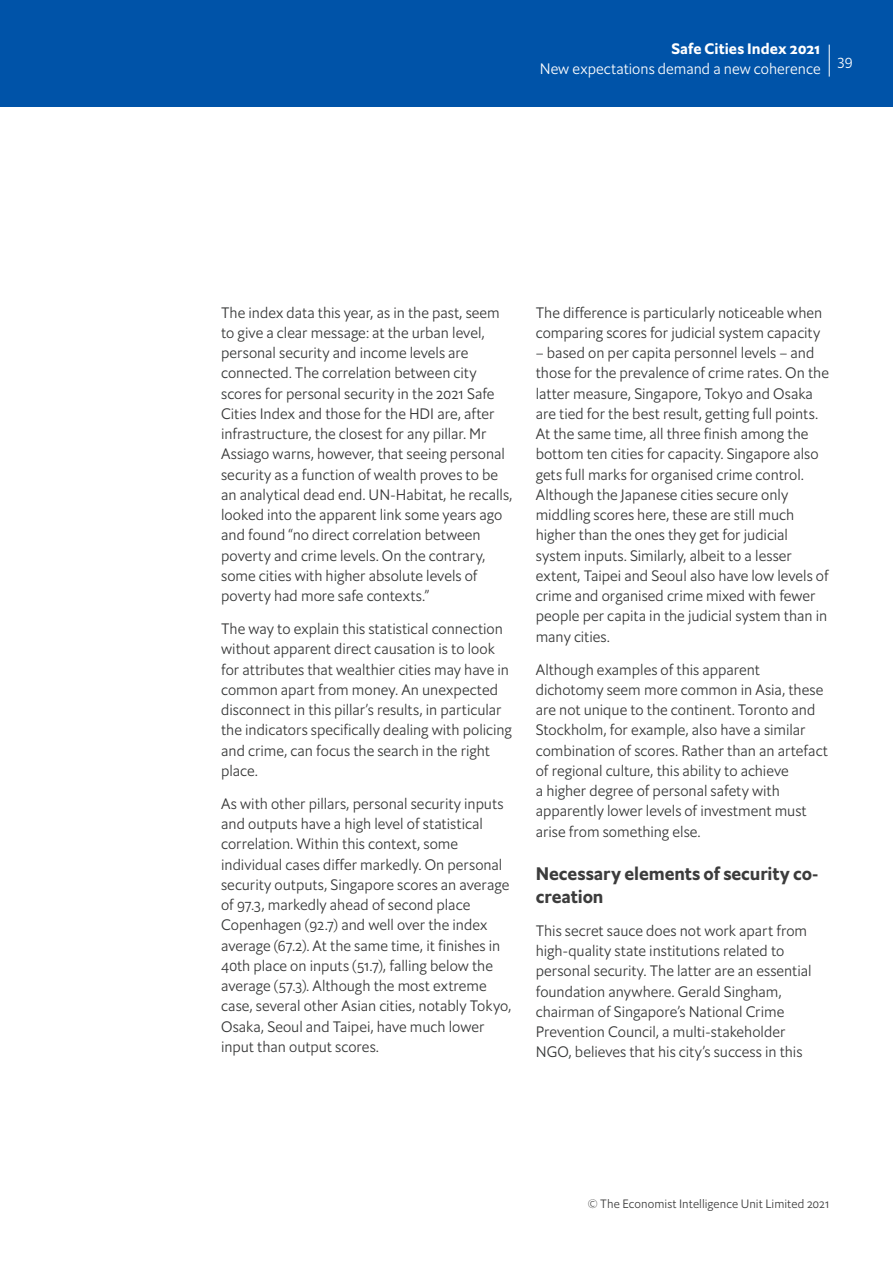
<style>
.page{position:relative;width:893px;height:1263px;background:#fff}
.page>*{position:absolute;margin:0;border:0;box-sizing:border-box;transform-origin:0 0}
.t1{font:700 18px/22.5px "Econ Sans OS";color:#3c3c3c}
.t2{font:300 15px/20.2px "Econ Sans OS";color:#363737}
.t3{font:300 15px "Econ Sans OS";letter-spacing:.005em;color:#fff}
.t4{font:700 15px "Econ Sans OS";letter-spacing:.005em;color:#fff}
.t5{font:300 12px "Econ Sans OS";letter-spacing:.01em;color:#3c3c3c}
</style>
<div class="page">
<div style="left:0;top:0;width:893px;height:106px;background:#0053a8"></div>
<hr style="left:829px;top:45px;width:1px;height:32px;background:#fff">
<p class="t4" style="left:671px;top:39px;width:151px">Safe Cities Index 2021</p>
<p class="t3" style="left:540px;top:59px;width:282px">New expectations demand a new coherence</p>
<p class="t3" style="left:837px;top:51px;width:16px">39</p>
<p class="t2" style="left:221px;top:302px;width:293px">The index data this year, as in the past, seem to give a clear message: at the urban level, personal security and income levels are connected. The correlation between city scores for personal security in the 2021 Safe Cities Index and those for the HDI are, after infrastructure, the closest for any pillar. Mr Assiago warns, however, that seeing personal security as a function of wealth proves to be an analytical dead end. UN-Habitat, he recalls, looked into the apparent link some years ago and found “no direct correlation between poverty and crime levels. On the contrary, some cities with higher absolute levels of poverty had more safe contexts.”</p>
<p class="t2" style="left:221px;top:619px;width:292px">The way to explain this statistical connection without apparent direct causation is to look for attributes that wealthier cities may have in common apart from money. An unexpected disconnect in this pillar’s results, in particular the indicators specifically dealing with policing and crime, can focus the search in the right place.</p>
<p class="t2" style="left:221px;top:793px;width:292px">As with other pillars, personal security inputs and outputs have a high level of statistical correlation. Within this context, some individual cases differ markedly. On personal security outputs, Singapore scores an average of 97.3, markedly ahead of second place Copenhagen (92.7) and well over the index average (67.2). At the same time, it finishes in 40th place on inputs (51.7), falling below the average (57.3). Although the most extreme case, several other Asian cities, notably Tokyo, Osaka, Seoul and Taipei, have much lower input than output scores.</p>
<p class="t2" style="left:536px;top:302px;width:288px">The difference is particularly noticeable when comparing scores for judicial system capacity</p>
<p class="t2" style="left:536px;top:343px;width:295px">– based on per capita personnel levels – and those for the prevalence of crime rates. On the latter measure, Singapore, Tokyo and Osaka are tied for the best result, getting full points.<br>At the same time, all three finish among the bottom ten cities for capacity. Singapore also gets full marks for organised crime control.<br>Although the Japanese cities secure only middling scores here, these are still much higher than the ones they get for judicial system inputs. Similarly, albeit to a lesser extent, Taipei and Seoul also have low levels of crime and organised crime mixed with fewer people per capita in the judicial system than in many cities.</p>
<p class="t2" style="left:536px;top:659px;width:294px">Although examples of this apparent dichotomy seem more common in Asia, these are not unique to the continent. Toronto and Stockholm, for example, also have a similar combination of scores. Rather than an artefact of regional culture, this ability to achieve<br>a higher degree of personal safety with apparently lower levels of investment must arise from something else.</p>
<p class="t1" style="left:536px;top:863px;width:284px">Necessary elements of security co&shy;creation</p>
<p class="t2" style="left:536px;top:920px;width:277px">This secret sauce does not work apart from high-quality state institutions related to personal security. The latter are an essential foundation anywhere. Gerald Singham, chairman of Singapore’s National Crime Prevention Council, a multi-stakeholder NGO, believes that his city’s success in this</p>
<p class="t5" style="left:588px;top:1196px;width:243px">© The Economist Intelligence Unit Limited 2021</p>
</div>
